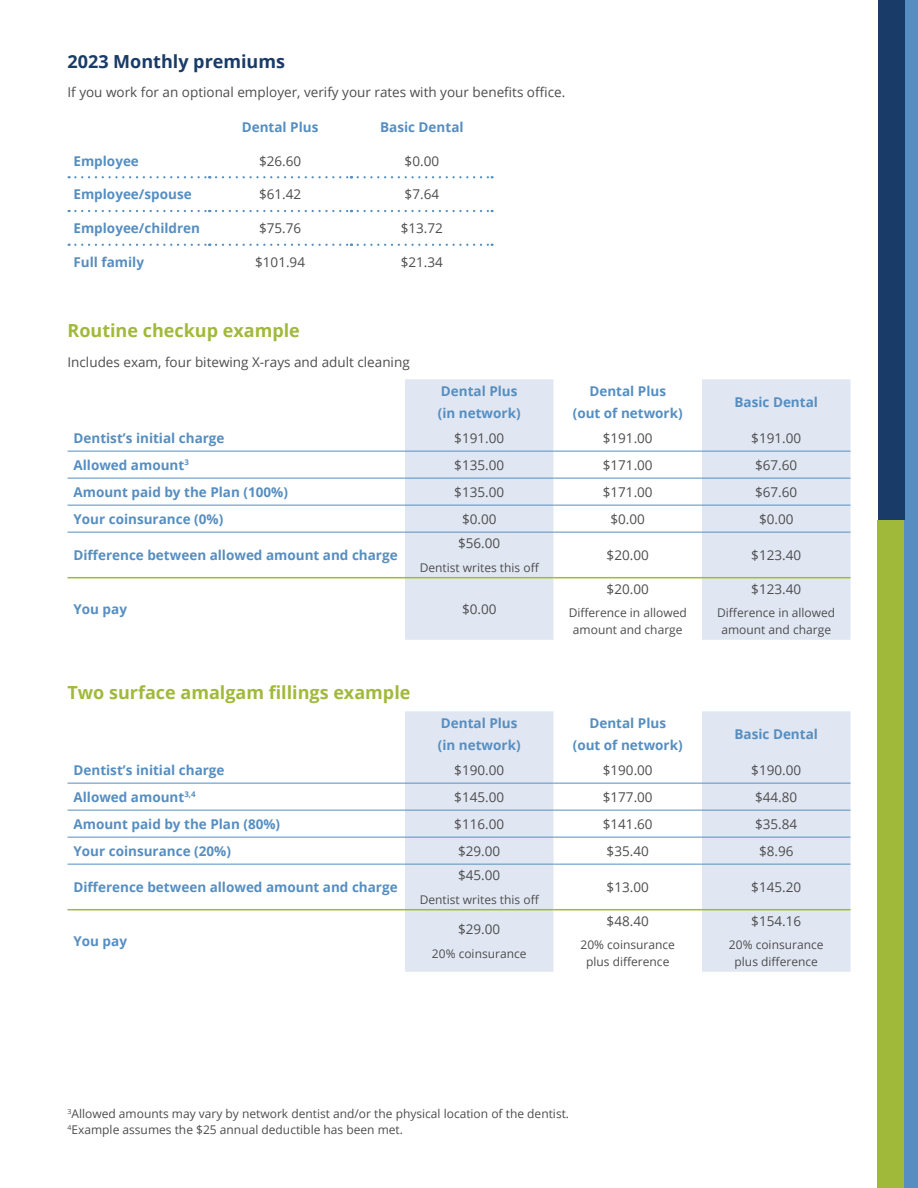
<style>
.page{position:relative;width:918px;height:1188px;background:#fff}
.page>*{position:absolute;margin:0;border:0;box-sizing:border-box;transform-origin:0 0}
.t1{font:700 18px "Open Sans";color:#a0b93b}
.t2{font:700 18px "Open Sans";color:#183b67}
.t3{font:700 13.5px/22.5px "Open Sans";color:#568ec1}
.t4{font:13.5px "Open Sans";color:#4d4d4f}
.t5{font:12px/16.5px "Open Sans";color:#4d4d4f;text-align:center}
</style>
<div class="page">
<div style="left:904px;top:0;width:14px;height:1188px;background:#568ec1"></div>
<div style="left:878px;top:0;width:26px;height:520px;background:#183b67"></div>
<div style="left:878px;top:520px;width:26px;height:668px;background:#a0b93b"></div>
<svg style="left:69px;top:176px;width:141px;height:2px"></svg>
<svg style="left:216px;top:176px;width:136px;height:2px"></svg>
<svg style="left:358px;top:176px;width:135px;height:2px"></svg>
<svg style="left:69px;top:210px;width:141px;height:2px"></svg>
<svg style="left:216px;top:210px;width:136px;height:2px"></svg>
<svg style="left:358px;top:210px;width:135px;height:2px"></svg>
<svg style="left:69px;top:244px;width:141px;height:2px"></svg>
<svg style="left:216px;top:244px;width:136px;height:2px"></svg>
<svg style="left:358px;top:244px;width:135px;height:2px"></svg>
<svg style="left:405px;top:379px;width:445px;height:261px;fill:#e1e7f2"></svg>
<hr style="left:68px;top:451px;width:337px;height:1px;background:#568ec1">
<hr style="left:405px;top:451px;width:149px;height:1px;background:#568ec1">
<hr style="left:554px;top:451px;width:148px;height:1px;background:#568ec1">
<hr style="left:702px;top:451px;width:148px;height:1px;background:#568ec1">
<hr style="left:68px;top:478px;width:337px;height:1px;background:#568ec1">
<hr style="left:405px;top:478px;width:149px;height:1px;background:#568ec1">
<hr style="left:554px;top:478px;width:148px;height:1px;background:#568ec1">
<hr style="left:702px;top:478px;width:148px;height:1px;background:#568ec1">
<hr style="left:68px;top:505px;width:337px;height:1px;background:#568ec1">
<hr style="left:405px;top:505px;width:149px;height:1px;background:#568ec1">
<hr style="left:554px;top:505px;width:148px;height:1px;background:#568ec1">
<hr style="left:702px;top:505px;width:148px;height:1px;background:#568ec1">
<hr style="left:68px;top:532px;width:337px;height:1px;background:#568ec1">
<hr style="left:405px;top:532px;width:149px;height:1px;background:#568ec1">
<hr style="left:554px;top:532px;width:148px;height:1px;background:#568ec1">
<hr style="left:702px;top:532px;width:148px;height:1px;background:#568ec1">
<hr style="left:68px;top:577px;width:337px;height:1px;background:#a0b93b">
<hr style="left:405px;top:577px;width:149px;height:1px;background:#a0b93b">
<hr style="left:554px;top:577px;width:148px;height:1px;background:#a0b93b">
<hr style="left:702px;top:577px;width:148px;height:1px;background:#a0b93b">
<svg style="left:405px;top:711px;width:445px;height:261px;fill:#e1e7f2"></svg>
<hr style="left:68px;top:783px;width:337px;height:1px;background:#568ec1">
<hr style="left:405px;top:783px;width:149px;height:1px;background:#568ec1">
<hr style="left:554px;top:783px;width:148px;height:1px;background:#568ec1">
<hr style="left:702px;top:783px;width:148px;height:1px;background:#568ec1">
<hr style="left:68px;top:810px;width:337px;height:1px;background:#568ec1">
<hr style="left:405px;top:810px;width:149px;height:1px;background:#568ec1">
<hr style="left:554px;top:810px;width:148px;height:1px;background:#568ec1">
<hr style="left:702px;top:810px;width:148px;height:1px;background:#568ec1">
<hr style="left:68px;top:837px;width:337px;height:1px;background:#568ec1">
<hr style="left:405px;top:837px;width:149px;height:1px;background:#568ec1">
<hr style="left:554px;top:837px;width:148px;height:1px;background:#568ec1">
<hr style="left:702px;top:837px;width:148px;height:1px;background:#568ec1">
<hr style="left:68px;top:864px;width:337px;height:1px;background:#568ec1">
<hr style="left:405px;top:864px;width:149px;height:1px;background:#568ec1">
<hr style="left:554px;top:864px;width:148px;height:1px;background:#568ec1">
<hr style="left:702px;top:864px;width:148px;height:1px;background:#568ec1">
<hr style="left:68px;top:909px;width:337px;height:1px;background:#a0b93b">
<hr style="left:405px;top:909px;width:149px;height:1px;background:#a0b93b">
<hr style="left:554px;top:909px;width:148px;height:1px;background:#a0b93b">
<hr style="left:702px;top:909px;width:148px;height:1px;background:#a0b93b">
<h1 class="t2" style="left:68px;top:49px;width:219px">2023 Monthly premiums</h1>
<p class="t4" style="left:68px;top:83px;width:499px">If you work for an optional employer, verify your rates with your benefits office.</p>
<p class="t3" style="left:242px;top:115px;width:78px">Dental Plus</p>
<p class="t3" style="left:380px;top:115px;width:85px">Basic Dental</p>
<p class="t3" style="left:74px;top:149px;width:67px">Employee</p>
<p class="t4" style="left:259px;top:151px;width:44px">$26.60</p>
<p class="t4" style="left:405px;top:151px;width:36px">$0.00</p>
<p class="t3" style="left:74px;top:183px;width:120px">Employee/spouse</p>
<p class="t4" style="left:259px;top:185px;width:44px">$61.42</p>
<p class="t4" style="left:405px;top:185px;width:36px">$7.64</p>
<p class="t3" style="left:74px;top:217px;width:128px">Employee/children</p>
<p class="t4" style="left:259px;top:219px;width:44px">$75.76</p>
<p class="t4" style="left:401px;top:219px;width:44px">$13.72</p>
<p class="t3" style="left:74px;top:250px;width:72px">Full family</p>
<p class="t4" style="left:255px;top:253px;width:51px">$101.94</p>
<p class="t4" style="left:401px;top:253px;width:44px">$21.34</p>
<h1 class="t1" style="left:68px;top:318px;width:234px">Routine checkup example</h1>
<p class="t4" style="left:68px;top:352px;width:344px">Includes exam, four bitewing X-rays and adult cleaning</p>
<p class="t3" style="left:438px;top:379px;width:84px">Dental Plus (in network)</p>
<p class="t3" style="left:573px;top:379px;width:111px;text-align:center">Dental Plus<br>(out of network)</p>
<p class="t3" style="left:735px;top:390px;width:85px">Basic Dental</p>
<p class="t3" style="left:74px;top:426px;width:153px">Dentist’s initial charge</p>
<p class="t4" style="left:454px;top:429px;width:51px">$191.00</p>
<p class="t4" style="left:603px;top:429px;width:51px">$191.00</p>
<p class="t4" style="left:751px;top:429px;width:51px">$191.00</p>
<p class="t3" style="left:74px;top:453px;width:117px">Allowed amount<sup>3</sup></p>
<p class="t4" style="left:454px;top:456px;width:51px">$135.00</p>
<p class="t4" style="left:603px;top:456px;width:51px">$171.00</p>
<p class="t4" style="left:755px;top:456px;width:44px">$67.60</p>
<p class="t3" style="left:74px;top:480px;width:216px">Amount paid by the Plan (100%)</p>
<p class="t4" style="left:454px;top:483px;width:51px">$135.00</p>
<p class="t4" style="left:603px;top:483px;width:51px">$171.00</p>
<p class="t4" style="left:755px;top:483px;width:44px">$67.60</p>
<p class="t3" style="left:74px;top:507px;width:151px">Your coinsurance (0%)</p>
<p class="t4" style="left:462px;top:510px;width:36px">$0.00</p>
<p class="t4" style="left:611px;top:510px;width:36px">$0.00</p>
<p class="t4" style="left:759px;top:510px;width:36px">$0.00</p>
<p class="t3" style="left:74px;top:544px;width:326px">Difference between allowed amount and charge</p>
<p class="t4" style="left:458px;top:534px;width:44px">$56.00</p>
<p class="t5" style="left:420px;top:559px;width:121px">Dentist writes this off</p>
<p class="t4" style="left:607px;top:546px;width:44px">$20.00</p>
<p class="t4" style="left:751px;top:546px;width:51px">$123.40</p>
<p class="t3" style="left:74px;top:597px;width:55px">You pay</p>
<p class="t4" style="left:462px;top:600px;width:36px">$0.00</p>
<h1 class="t1" style="left:68px;top:679px;width:344px">Two surface amalgam fillings example</h1>
<p class="t4" style="left:607px;top:580px;width:44px">$20.00</p>
<p class="t5" style="left:569px;top:604px;width:120px">Difference in allowed amount and charge</p>
<p class="t4" style="left:751px;top:580px;width:51px">$123.40</p>
<p class="t5" style="left:717px;top:604px;width:120px">Difference in allowed amount and charge</p>
<p class="t3" style="left:438px;top:711px;width:84px">Dental Plus (in network)</p>
<p class="t3" style="left:573px;top:711px;width:111px;text-align:center">Dental Plus<br>(out of network)</p>
<p class="t3" style="left:735px;top:722px;width:85px">Basic Dental</p>
<p class="t3" style="left:74px;top:758px;width:153px">Dentist’s initial charge</p>
<p class="t4" style="left:454px;top:761px;width:51px">$190.00</p>
<p class="t4" style="left:603px;top:761px;width:51px">$190.00</p>
<p class="t4" style="left:751px;top:761px;width:51px">$190.00</p>
<p class="t3" style="left:74px;top:785px;width:124px">Allowed amount<sup>3,4</sup></p>
<p class="t4" style="left:454px;top:788px;width:51px">$145.00</p>
<p class="t4" style="left:603px;top:788px;width:51px">$177.00</p>
<p class="t4" style="left:755px;top:788px;width:44px">$44.80</p>
<p class="t3" style="left:74px;top:812px;width:208px">Amount paid by the Plan (80%)</p>
<p class="t4" style="left:454px;top:815px;width:51px">$116.00</p>
<p class="t4" style="left:603px;top:815px;width:51px">$141.60</p>
<p class="t4" style="left:755px;top:815px;width:44px">$35.84</p>
<p class="t3" style="left:74px;top:839px;width:159px">Your coinsurance (20%)</p>
<p class="t4" style="left:458px;top:842px;width:44px">$29.00</p>
<p class="t4" style="left:607px;top:842px;width:44px">$35.40</p>
<p class="t4" style="left:759px;top:842px;width:36px">$8.96</p>
<p class="t3" style="left:74px;top:876px;width:326px">Difference between allowed amount and charge</p>
<p class="t4" style="left:458px;top:866px;width:44px">$45.00</p>
<p class="t5" style="left:420px;top:891px;width:121px">Dentist writes this off</p>
<p class="t4" style="left:607px;top:878px;width:44px">$13.00</p>
<p class="t4" style="left:751px;top:878px;width:51px">$145.20</p>
<p class="t3" style="left:74px;top:929px;width:55px">You pay</p>
<p class="t4" style="left:458px;top:920px;width:44px">$29.00</p>
<p class="t5" style="left:432px;top:945px;width:96px">20% coinsurance</p>
<p class="t4" style="left:607px;top:912px;width:44px">$48.40</p>
<p class="t5" style="left:580px;top:936px;width:96px">20% coinsurance plus difference</p>
<p class="t4" style="left:751px;top:912px;width:51px">$154.16</p>
<p class="t5" style="left:729px;top:936px;width:96px">20% coinsurance plus difference</p>
<p class="t5" style="left:68px;top:1105px;width:503px;text-align:left"><sup>3</sup>Allowed amounts may vary by network dentist and/or the physical location of the dentist.<br><sup>4</sup>Example assumes the $25 annual deductible has been met.</p>
</div>
